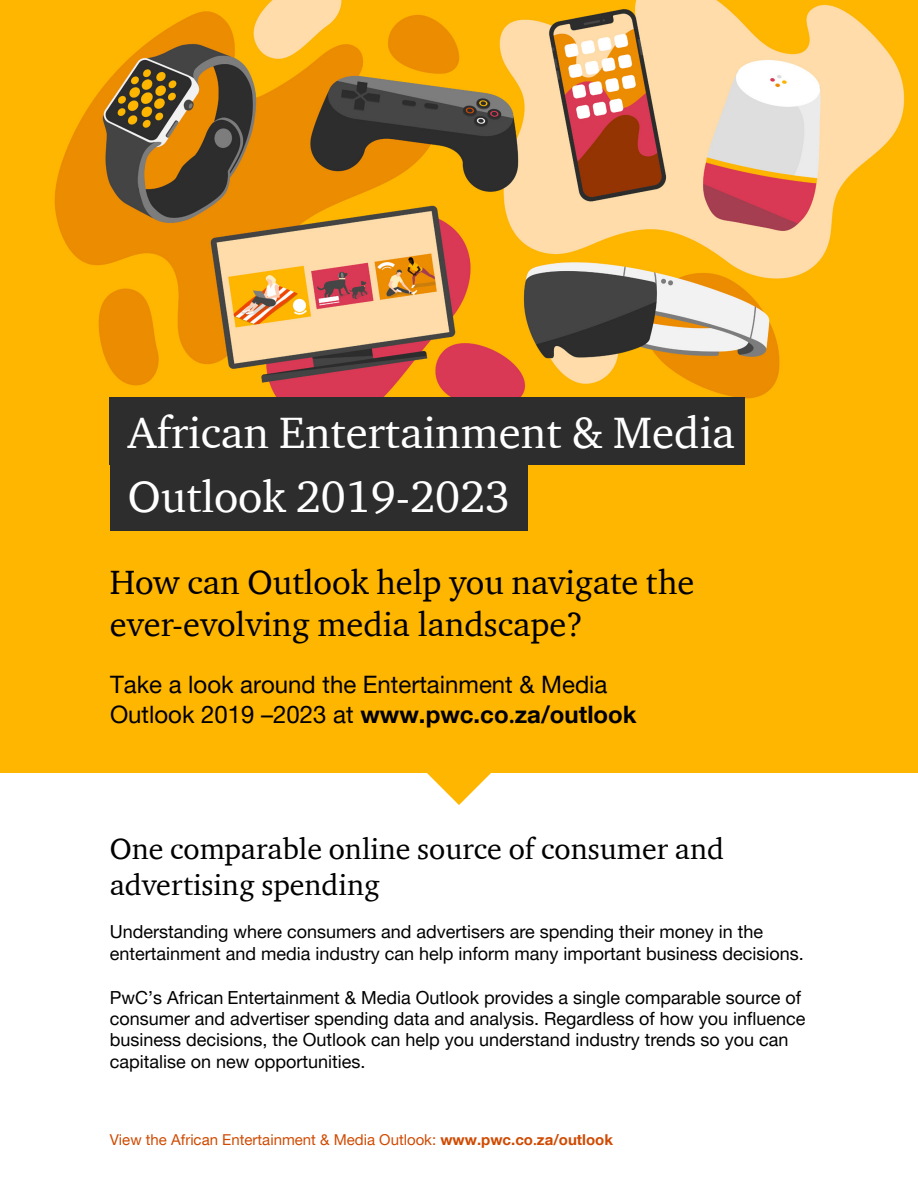
<style>
.page{position:relative;width:918px;height:1188px;background:#fff}
.page>*{position:absolute;margin:0;border:0;box-sizing:border-box;transform-origin:0 0}
.t1{font:45px/63.8px "ITC Charter Com";color:#fff}
.t2{font:34.5px/41.4px "ITC Charter Com";color:#000}
.text{font:30px/36px "ITC Charter Com";color:#000}
.t3{font:24px/29.4px "Helvetica Neue LT Pro";color:#000}
.text-2{font:18px/21.5px "Helvetica Neue LT Pro";color:#000}
.text-3{font:15px "Helvetica Neue LT Pro";color:#d04a02}
.s1{font-style:inherit}
.s2{font-weight:700}
.s3{font-family:"Minion Pro";font-weight:700}
.s4{font-family:"Helvetica Neue LT Com";font-weight:700}
.s5{font-family:"Helvetica Neue LT Com"}
</style>
<div class="page">
<svg style="left:418px;top:772px;width:82px;height:33px"></svg>
<div style="left:0;top:0;width:918px;height:772px;background:#ffb600"></div>
<img style="left:54px;top:0;width:851px;height:521px">
<div style="left:110px;top:398px;width:635px;height:67px;background:#2d2d2d"></div>
<div style="left:110px;top:464px;width:417px;height:67px;background:#2d2d2d"></div>
<p class="t1" style="left:128px;top:400px;width:609px"><span class="s1">African</span> Entertainment &amp; Media<br>Outlook 2019-2023</p>
<p class="t2" style="left:110px;top:561px;width:586px">How can Outlook help you navigate the ever-evolving media landscape?</p>
<p class="t3" style="left:110px;top:670px;width:528px">Take a look around the Entertainment &amp; Media<br>Outlook 2019 –2023 at <span class="s2">www.pwc.co</span><span class="s3">.</span><span class="s4">za</span><span class="s2">/outlook</span></p>
<p class="text" style="left:110px;top:831px;width:616px">One comparable online source of consumer and advertising spending</p>
<p class="text-2" style="left:110px;top:921px;width:695px">Understanding where consumers and advertisers are spending their money in the entertainment and media industry can help inform many important business decisions.</p>
<p class="text-2" style="left:110px;top:986px;width:697px">PwC’s <span class="s5">African</span> Entertainment &amp; Media Outlook provides a single comparable source of consumer and advertiser spending data and analysis. Regardless of how you influence business decisions, the Outlook can help you understand industry trends so you can capitalise on new opportunities.</p>
<p class="text-3" style="left:110px;top:1130px;width:505px"><span class="s5">View</span> the <span class="s5">African</span> Entertainment &amp; Media Outlook: <span class="s2">www.pwc.co</span><span class="s3">.</span><span class="s4">za</span><span class="s2">/outlook</span></p>
</div>
